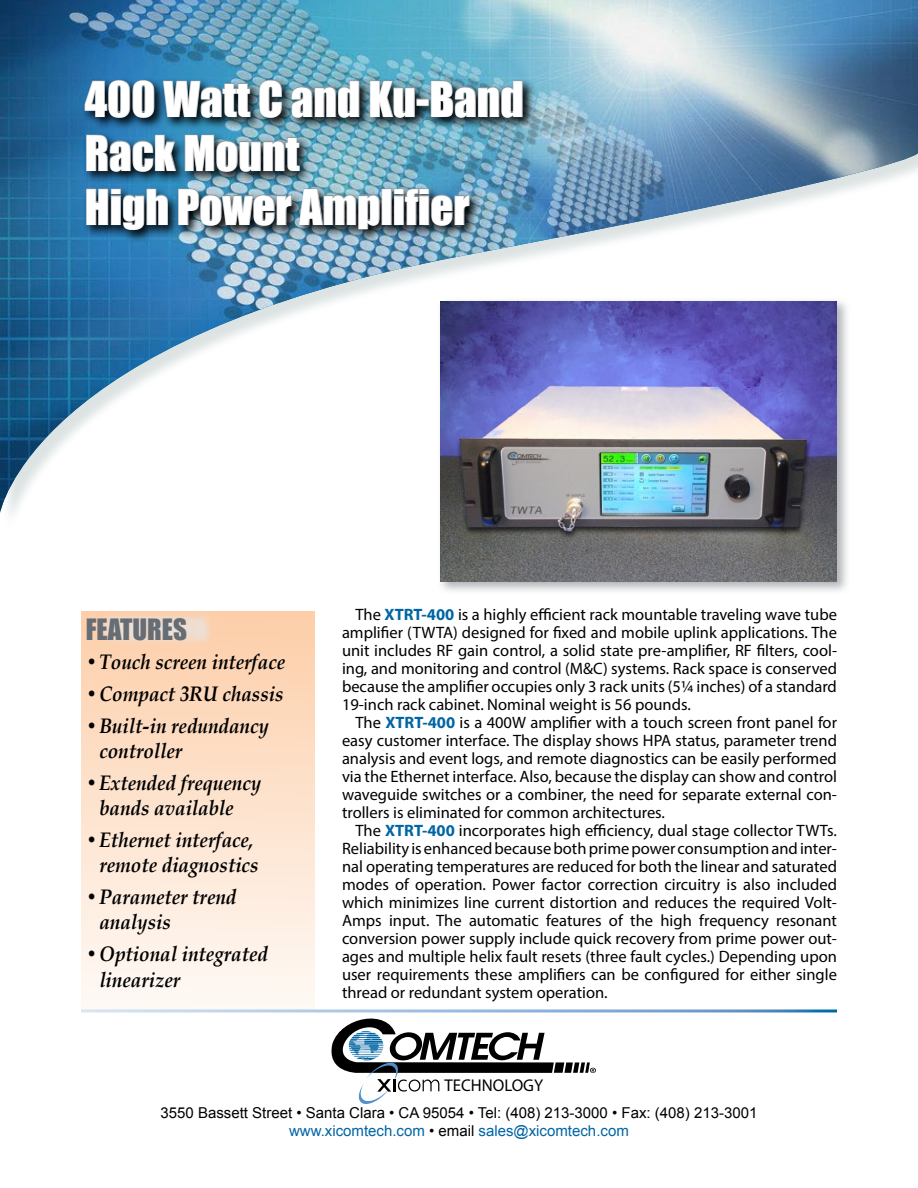
<style>
.page{position:relative;width:918px;height:1188px;background:#fff}
.page>*{position:absolute;margin:0;border:0;box-sizing:border-box;transform-origin:0 0}
.t1{font:45px/54px "Impact";color:#fff}
.t2{font:27px "Impact";color:#676d75}
.t3{font:italic 700 21px/25.2px "Book Antiqua";color:#000;scale:.9 1}
.t4{font:17.1px "Myriad Pro";color:#000}
.t5{font:16.5px/18px "Myriad Pro";color:#000;text-align:justify}
.t6{font:15px/18px "Arial";color:#000;text-align:center}
.s1{font-weight:700;color:#0065a4}
.s2{color:#0065a4}
</style>
<div class="page">
<div style="left:81px;top:612px;width:234px;height:397px;background:linear-gradient(to bottom,#fdcea9,#fef9f5)"></div>
<svg style="left:326px;top:1012px;width:270px;height:92px"></svg>
<svg style="left:99px;top:611px;width:116px;height:36px;background:#f4d7c1"></svg>
<img style="left:0;top:0;width:918px;height:513px">
<div style="left:436px;top:297px;width:414px;height:298px;background:#676d75;opacity:.51"></div>
<img style="left:440px;top:301px;width:397px;height:281px">
<img style="left:82px;top:77px;width:454px;height:166px">
<svg style="left:84px;top:80px;width:71px;height:38px;background:#264156"></svg>
<svg style="left:163px;top:80px;width:88px;height:38px;background:#2f4c5c"></svg>
<svg style="left:259px;top:80px;width:23px;height:38px"></svg>
<svg style="left:291px;top:80px;width:69px;height:38px;background:#465e65"></svg>
<svg style="left:370px;top:80px;width:45px;height:38px;background:#415860"></svg>
<div style="left:417px;top:99px;width:12px;height:6px;border:1px solid #939598"></div>
<svg style="left:430px;top:80px;width:93px;height:38px;background:#3d565f"></svg>
<svg style="left:86px;top:134px;width:91px;height:38px;background:#294a5f"></svg>
<img style="left:184px;top:134px;width:116px;height:38px">
<svg style="left:86px;top:188px;width:82px;height:42px;background:#274457"></svg>
<img style="left:178px;top:188px;width:114px;height:38px">
<img style="left:299px;top:188px;width:81px;height:41px">
<div style="left:382px;top:189px;width:10px;height:36px;border:1px solid #939598"></div>
<svg style="left:394px;top:188px;width:76px;height:38px;background:#3f525e"></svg>
<h1 class="t1" style="left:85px;top:71px;width:441px">400 Watt C and Ku-Band<br>Rack Mount<br>High Power Amplifier</h1>
<h2 class="t2" style="left:86px;top:608px;width:103px">FEATURES</h2>
<p class="t3" style="left:86px;top:649px;width:223px">•Touch screen interface</p>
<p class="t3" style="left:86px;top:681px;width:221px">•Compact 3RU chassis</p>
<p class="t3" style="left:99px;top:713px;width:190px;text-indent:-13px">•Built-in redundancy controller</p>
<p class="t3" style="left:99px;top:770px;width:181px;text-indent:-13px">•Extended frequency bands available</p>
<p class="t3" style="left:86px;top:827px;width:193px;text-align:right">•Ethernet interface, remote diagnostics</p>
<p class="t3" style="left:99px;top:884px;width:154px;text-indent:-13px">•Parameter trend analysis</p>
<p class="t3" style="left:99px;top:942px;width:189px;text-indent:-13px">•Optional integrated linearizer</p>
<p class="t5" style="left:342px;top:605px;width:497px;text-indent:13px">The <span class="s1">XTRT-400</span> is a highly efficient rack mountable traveling wave tube amplifier (TWTA) designed for fixed and mobile uplink applications. The unit includes RF gain control, a solid state pre-amplifier, RF filters, cool&shy;ing, and monitoring and control (M&amp;C) systems. Rack space is conserved because the amplifier occupies only 3 rack units (5¼ inches) of a standard 19-inch rack cabinet. Nominal weight is 56 pounds.</p>
<p class="t5" style="left:342px;top:713px;width:497px;text-indent:13px">The <span class="s1">XTRT-400</span> is a 400W amplifier with a touch screen front panel for easy customer interface. The display shows HPA status, parameter trend analysis and event logs, and remote diagnostics can be easily performed via the Ethernet interface. Also, because the display can show and control waveguide switches or a combiner, the need for separate external con&shy;trollers is eliminated for common architectures.</p>
<p class="t5" style="left:342px;top:821px;width:497px;text-indent:13px">The <span class="s1">XTRT-400</span> incorporates high efficiency, dual stage collector TWTs.<br>Reliability is enhanced because both prime power consumption and inter&shy;nal operating temperatures are reduced for both the linear and saturated modes of operation. Power factor correction circuitry is also included which minimizes line current distortion and reduces the required Volt-Amps input. The automatic features of the high frequency resonant conversion power supply include quick recovery from prime power out&shy;ages and multiple helix fault resets (three fault cycles.) Depending upon user requirements these amplifiers can be configured for either single thread or redundant system operation.</p>
<p class="t4" style="left:445px;top:1075px;width:100px">TECHNOLOGY</p>
<p class="t6" style="left:161px;top:1104px;width:598px">3550 Bassett Street • Santa Clara • CA 95054 • Tel: (408) 213-3000 • Fax: (408) 213-3001 <span class="s2">www.xicomtech.com</span> • email <span class="s2">sales@xicomtech.com</span></p>
</div>
